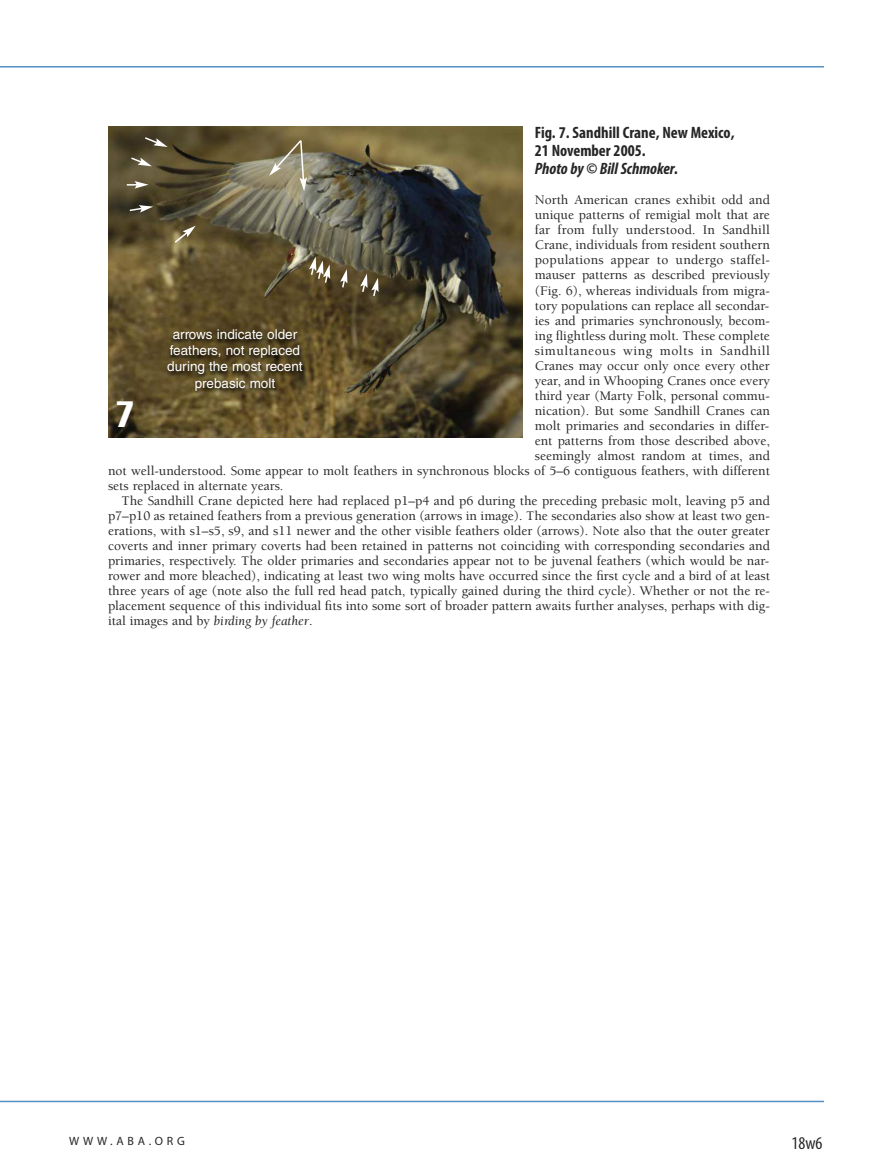
<style>
.page{position:relative;width:878px;height:1175px;background:#fff}
.page>*{position:absolute;margin:0;border:0;box-sizing:border-box;transform-origin:0 0}
.t1{font:36px "Helvetica LT Std Comp";color:#fff}
.t2{font:condensed 18px "Myriad Pro";color:#272627}
.t3{font:700 condensed 16.5px/18px "Myriad Pro";color:#272627}
.t4{font:italic 700 condensed 16.5px "Myriad Pro";color:#272627}
.t5{font:500 13.5px "Berkeley Std";color:#272627}
.t6{font:13.5px/16.2px "Helvetica LT Std";color:#fff;text-align:center}
.t7{font:500 13.5px "Berkeley Std";letter-spacing:.02em;color:#272627}
.t8{font:500 13.5px "Berkeley Std";letter-spacing:.04em;color:#272627}
.t9{font:12px "Myriad Pro";letter-spacing:.31em;color:#272627}
.s1{font-weight:400;font-style:italic}
</style>
<div class="page">
<hr style="left:0;top:1100px;width:824px;height:2px;background:#5390c5">
<hr style="left:0;top:66px;width:824px;height:1px;background:#5390c5">
<img style="left:108px;top:126px;width:415px;height:311px">
<img style="left:151px;top:322px;width:170px;height:85px">
<svg style="left:173px;top:226px;width:23px;height:18px"></svg>
<svg style="left:128px;top:205px;width:25px;height:7px"></svg>
<svg style="left:125px;top:181px;width:23px;height:7px"></svg>
<svg style="left:129px;top:156px;width:23px;height:10px"></svg>
<svg style="left:143px;top:136px;width:25px;height:11px"></svg>
<svg style="left:269px;top:138px;width:38px;height:53px;background:#968e71"></svg>
<svg style="left:309px;top:256px;width:21px;height:28px"></svg>
<svg style="left:340px;top:269px;width:7px;height:20px"></svg>
<svg style="left:360px;top:273px;width:18px;height:25px"></svg>
<p class="t3" style="left:535px;top:125px;width:201px">Fig. 7. Sandhill Crane, New Mexico,<br>21 November 2005.</p>
<p class="t4" style="left:535px;top:163px;width:145px">Photo by © Bill Schmoker.</p>
<p class="t5" style="left:535px;top:195px;width:236px">North American cranes exhibit odd and</p>
<p class="t5" style="left:535px;top:210px;width:236px">unique patterns of remigial molt that are</p>
<p class="t5" style="left:535px;top:225px;width:236px">far from fully understood. In Sandhill</p>
<p class="t5" style="left:535px;top:240px;width:236px">Crane, individuals from resident southern</p>
<p class="t7" style="left:535px;top:255px;width:236px">populations appear to undergo staffel-</p>
<p class="t5" style="left:535px;top:270px;width:236px">mauser patterns as described previously</p>
<p class="t5" style="left:535px;top:285px;width:236px">(Fig. 6), whereas individuals from migra-</p>
<p class="t5" style="left:535px;top:300px;width:236px">tory populations can replace all secondar-</p>
<p class="t5" style="left:535px;top:315px;width:236px">ies and primaries synchronously, be com-</p>
<p class="t5" style="left:535px;top:330px;width:236px">ing flightless during molt. These complete</p>
<p class="t8" style="left:535px;top:345px;width:236px">simultaneous wing molts in Sandhill</p>
<p class="t5" style="left:535px;top:360px;width:236px">Cranes may occur only once every other</p>
<p class="t5" style="left:535px;top:375px;width:236px">year, and in Whooping Cranes once every</p>
<p class="t5" style="left:535px;top:390px;width:236px">third year (Marty Folk, personal commu-</p>
<p class="t5" style="left:535px;top:405px;width:236px">nication). But some Sandhill Cranes can</p>
<p class="t5" style="left:535px;top:420px;width:236px">molt primaries and secondaries in differ-</p>
<p class="t5" style="left:535px;top:435px;width:236px">ent patterns from those described above,</p>
<p class="t5" style="left:535px;top:450px;width:236px">seemingly almost random at times, and</p>
<p class="t5" style="left:108px;top:465px;width:663px">not well-understood. Some appear to molt feathers in synchronous blocks of 5–6 contiguous feathers, with different</p>
<p class="t5" style="left:108px;top:480px;width:177px">sets replaced in alternate years.</p>
<p class="t5" style="left:122px;top:495px;width:649px">The Sandhill Crane depicted here had replaced p1–p4 and p6 during the preceding prebasic molt, leaving p5 and</p>
<p class="t5" style="left:108px;top:510px;width:663px">p7–p10 as retained feathers from a previous generation (arrows in image). The secondaries also show at least two gen-</p>
<p class="t5" style="left:108px;top:525px;width:663px">erations, with s1–s5, s9, and s11 newer and the other visible feathers older (arrows). Note also that the outer greater</p>
<p class="t5" style="left:108px;top:540px;width:663px">coverts and inner primary coverts had been retained in patterns not coinciding with corresponding secondaries and</p>
<p class="t5" style="left:108px;top:555px;width:662px">primaries, respectively. The older primaries and secondaries appear not to be juvenal feathers (which would be nar-</p>
<p class="t5" style="left:108px;top:570px;width:663px">rower and more bleached), indicating at least two wing molts have occurred since the first cycle and a bird of at least</p>
<p class="t5" style="left:108px;top:585px;width:663px">three years of age (note also the full red head patch, typically gained during the third cycle). Whether or not the re-</p>
<p class="t5" style="left:108px;top:600px;width:663px">placement sequence of this individual fits into some sort of broader pattern awaits further analyses, perhaps with dig-</p>
<p class="t5" style="left:108px;top:615px;width:206px">ital images and by <span class="s1">birding by feather</span>.</p>
<p class="t6" style="left:167px;top:327px;width:137px">arrows indicate older feathers, not replaced during the most recent prebasic molt</p>
<h1 class="t1" style="left:117px;top:394px;width:18px">7</h1>
<p class="t9" style="left:69px;top:1133px;width:117px">WWW.ABA.ORG</p>
<h2 class="t2" style="left:791px;top:1136px;width:32px">18w6</h2>
</div>
